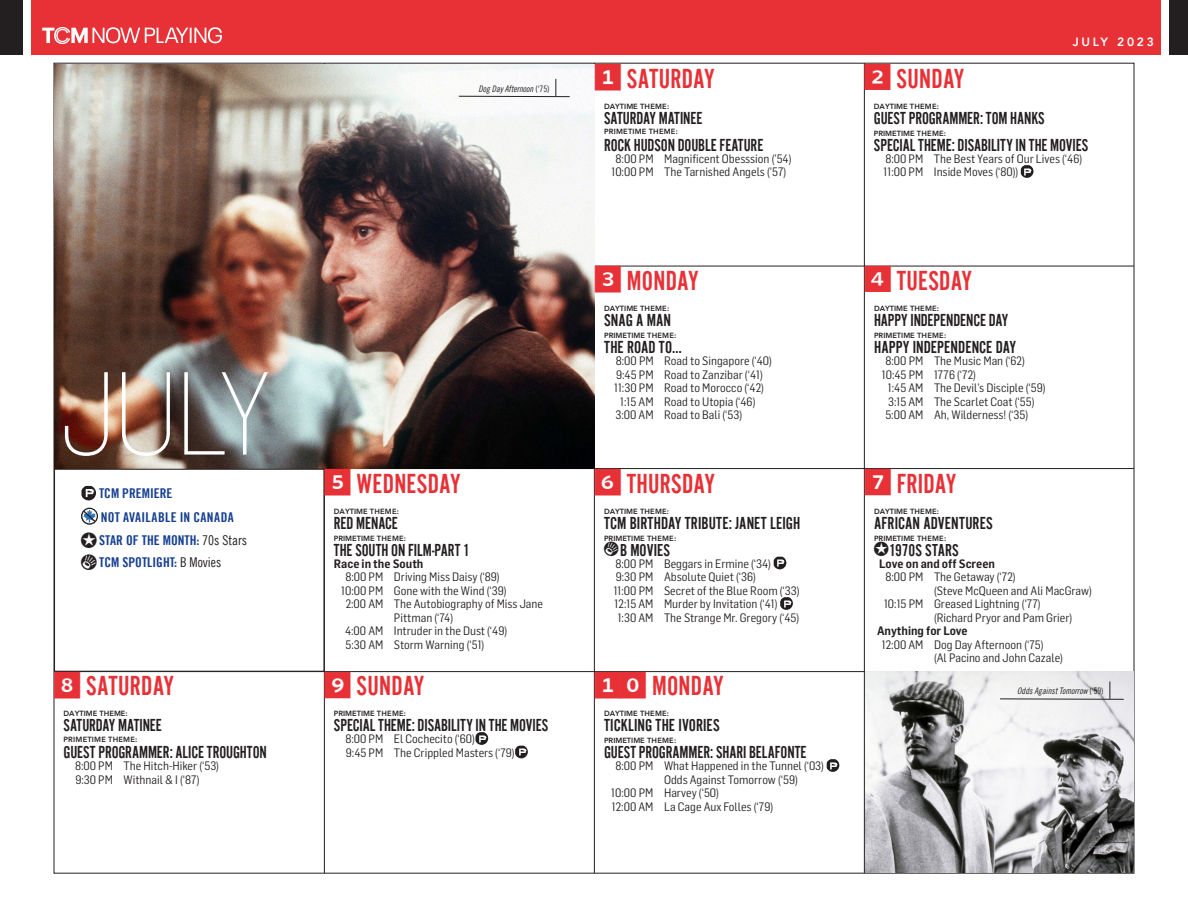
<style>
.page{position:relative;width:1188px;height:918px;background:#fff}
.page>*{position:absolute;margin:0;border:0;box-sizing:border-box;transform-origin:0 0}
.t1{font:200 115.5px "Flama Semicondensed";color:#fff}
.t2{font:28.5px "Alternate Gothic Com No 2";letter-spacing:.01em;color:#e83137}
.t3{font:18px "Alternate Gothic Com No 2";letter-spacing:-.005em;color:#231f20}
.t4{font:17.85px "Alternate Gothic Com No 2";color:#231f20}
.Sidebar_SUB_1{font:13.5px "Trade Gothic Bold 4";color:#143e8f}
.Sidebar_SUB_1-2{font:13.5px "Trade Gothic Bold 4";letter-spacing:.025em;color:#143e8f}
.t5{font:12px/13.5px "Flama Semicondensed";color:#231f20}
.t6{font:600 12px "Flama Semicondensed";color:#231f20}
.HEADER_unlocked{font:800 12px "Avenir";letter-spacing:.23em;color:#fff}
.t7{font:italic 9px "Trade Gothic Regular 2";color:#231f20;scale:.95 1}
.t8{font:800 7.5px "Avenir";color:#231f20}
.t9{font:800 7.5px "Avenir";letter-spacing:.025em;color:#231f20}
.s1{font-family:"TCM2 guide";font-size:19.5px;color:#231f20}
.s2{font-family:"Trade Gothic Regular 2";color:#231f20}
.s3{font-family:"Whitney Index Black Square Bd";font-size:31.5px}
.s4{font-style:normal}
.s5{font-family:"TCM2 guide";font-size:18px}
</style>
<div class="page">
<hr style="left:54px;top:266px;width:1080px;height:1px;background:#231f20">
<hr style="left:54px;top:468px;width:1080px;height:1px;background:#231f20">
<hr style="left:54px;top:671px;width:1080px;height:1px;background:#231f20">
<hr style="left:594px;top:63px;width:1px;height:810px;background:#231f20">
<hr style="left:324px;top:63px;width:1px;height:810px;background:#231f20">
<hr style="left:864px;top:63px;width:1px;height:810px;background:#231f20">
<img style="left:865px;top:672px;width:268px;height:201px">
<img style="left:55px;top:64px;width:539px;height:405px">
<div style="left:32px;top:0;width:1129px;height:54px;background:#e83137"></div>
<div style="left:0;top:0;width:23px;height:54px;background:#231f20"></div>
<div style="left:1170px;top:0;width:18px;height:54px;background:#231f20"></div>
<div style="left:1020px;top:165px;width:14px;height:13px;background:#dbdadb;border-radius:50%"></div>
<svg style="left:1021px;top:165px;width:13px;height:13px"></svg>
<div style="left:54px;top:469px;width:270px;height:203px;border:1px solid #231f20"></div>
<div style="left:773px;top:556px;width:13px;height:13px;background:#bcbbbb;border-radius:50%"></div>
<svg style="left:774px;top:557px;width:12px;height:12px"></svg>
<svg style="left:780px;top:597px;width:13px;height:13px"></svg>
<div style="left:475px;top:732px;width:13px;height:13px;background:#939191;border-radius:50%"></div>
<svg style="left:476px;top:732px;width:12px;height:13px"></svg>
<div style="left:515px;top:745px;width:13px;height:13px;background:#b4b3b3;border-radius:50%"></div>
<svg style="left:515px;top:746px;width:13px;height:12px"></svg>
<img style="left:81px;top:486px;width:15px;height:14px">
<svg style="left:81px;top:508px;width:17px;height:17px"></svg>
<div style="left:826px;top:759px;width:13px;height:13px;background:#b7b6b6;border-radius:50%"></div>
<svg style="left:827px;top:759px;width:12px;height:13px"></svg>
<svg style="left:42px;top:27px;width:180px;height:17px"></svg>
<hr style="left:459px;top:96px;width:111px;height:1px;background:#231f20">
<svg style="left:556px;top:79px;width:1px;height:17px"></svg>
<hr style="left:1000px;top:699px;width:124px;height:1px;background:#231f20">
<svg style="left:1110px;top:681px;width:1px;height:18px"></svg>
<p class="t1" style="left:60px;top:340px;width:213px">JULY</p>
<p class="Sidebar_SUB_1" style="left:99px;top:487px;width:75px">TCM PREMIERE</p>
<p class="Sidebar_SUB_1-2" style="left:101px;top:511px;width:135px">NOT AVAILABLE IN CANADA</p>
<p class="Sidebar_SUB_1" style="left:81px;top:534px;width:168px"><span class="s1">S</span>STAR OF THE MONTH: <span class="s2">70s Stars</span></p>
<p class="Sidebar_SUB_1" style="left:81px;top:556px;width:142px"><span class="s1">P</span>TCM SPOTLIGHT: <span class="s2">B Movies</span></p>
<p class="t2" style="left:52px;top:672px;width:124px"><span class="s3">8</span>SATURDAY</p>
<p class="t8" style="left:64px;top:708px;width:66px">DAYTIME THEME:</p>
<p class="t3" style="left:64px;top:716px;width:100px">SATURDAY MATINEE</p>
<p class="t9" style="left:64px;top:733px;width:75px">PRIMETIME THEME:</p>
<p class="t3" style="left:64px;top:743px;width:205px">GUEST PROGRAMMER: ALICE TROUGHTON</p>
<p class="t5" style="left:75px;top:759px;width:145px">8:00 PM The Hitch-Hiker (‘53)</p>
<p class="t5" style="left:75px;top:772px;width:126px">9:30 PM Withnail &amp; I (‘87)</p>
<p class="t7" style="left:479px;top:84px;width:76px">Dog DayAfternoon <span class="s4">( ‘ 7 5 )</span></p>
<p class="t2" style="left:322px;top:469px;width:140px"><span class="s3">5</span>WEDNESDAY</p>
<p class="t8" style="left:334px;top:505px;width:67px">DAYTIME THEME:</p>
<p class="t3" style="left:334px;top:514px;width:66px">RED MENACE</p>
<p class="t8" style="left:334px;top:532px;width:74px">PRIMETIME THEME:</p>
<p class="t3" style="left:334px;top:541px;width:137px">THE SOUTH ON FILM-PART 1</p>
<p class="t6" style="left:334px;top:556px;width:91px">Race in the South</p>
<p class="t5" style="left:345px;top:570px;width:156px">8:00 PM Driving Miss Daisy (‘89)</p>
<p class="t5" style="left:341px;top:583px;width:167px">10:00 PM Gone with the Wind (‘39)</p>
<p class="t5" style="left:346px;top:597px;width:199px">2:00 AM The Autobiography of Miss Jane</p>
<p class="t5" style="left:394px;top:610px;width:61px">Pittman (‘74)</p>
<p class="t5" style="left:345px;top:624px;width:164px">4:00 AM Intruder in the Dust (‘49)</p>
<p class="t5" style="left:346px;top:637px;width:140px">5:30 AM Storm Warning (‘51)</p>
<p class="t2" style="left:322px;top:672px;width:104px"><span class="s3">9</span>SUNDAY</p>
<p class="t8" style="left:334px;top:708px;width:74px">PRIMETIME THEME:</p>
<p class="t3" style="left:334px;top:716px;width:216px">SPECIAL THEME: DISABILITY IN THE MOVIES</p>
<p class="t5" style="left:345px;top:732px;width:131px">8:00 PM El Cochecito (‘60)</p>
<p class="t5" style="left:346px;top:745px;width:170px">9:45 PM The Crippled Masters (‘79)</p>
<p class="t2" style="left:592px;top:64px;width:124px"><span class="s3">1</span>SATURDAY</p>
<p class="t8" style="left:604px;top:100px;width:67px">DAYTIME THEME:</p>
<p class="t3" style="left:604px;top:109px;width:100px">SATURDAY MATINEE</p>
<p class="t9" style="left:604px;top:126px;width:75px">PRIMETIME THEME:</p>
<p class="t3" style="left:604px;top:136px;width:161px">ROCK HUDSON DOUBLE FEATURE</p>
<p class="t5" style="left:616px;top:151px;width:177px">8:00 PM Magnificent Obesssion (’54)</p>
<p class="t5" style="left:611px;top:165px;width:176px">10:00 PM The Tarnished Angels (’57)</p>
<p class="t2" style="left:592px;top:267px;width:108px"><span class="s3">3</span>MONDAY</p>
<p class="t8" style="left:604px;top:303px;width:67px">DAYTIME THEME:</p>
<p class="t3" style="left:604px;top:311px;width:69px">SNAG A MAN</p>
<p class="t8" style="left:604px;top:330px;width:74px">PRIMETIME THEME:</p>
<p class="t3" style="left:604px;top:338px;width:79px">THE ROAD TO…</p>
<p class="t5" style="left:616px;top:354px;width:158px">8:00 PM Road to Singapore (‘40)</p>
<p class="t5" style="left:616px;top:367px;width:148px">9:45 PM Road to Zanzibar (‘41)</p>
<p class="t5" style="left:614px;top:381px;width:151px">11:30 PM Road to Morocco (‘42)</p>
<p class="t5" style="left:620px;top:394px;width:137px">1:15 AM Road to Utopia (‘46)</p>
<p class="t5" style="left:615px;top:408px;width:128px">3:00 AM Road to Bali (‘53)</p>
<p class="t2" style="left:592px;top:469px;width:124px"><span class="s3">6</span>THURSDAY</p>
<p class="t8" style="left:604px;top:505px;width:67px">DAYTIME THEME:</p>
<p class="t3" style="left:604px;top:514px;width:198px">TCM BIRTHDAY TRIBUTE: JANET LEIGH</p>
<p class="t8" style="left:604px;top:532px;width:74px">PRIMETIME THEME:</p>
<p class="t4" style="left:604px;top:541px;width:68px"><span class="s5">P</span>B MOVIES</p>
<p class="t5" style="left:615px;top:556px;width:157px">8:00 PM Beggars in Ermine (‘34)</p>
<p class="t5" style="left:616px;top:570px;width:142px">9:30 PM Absolute Quiet (‘36)</p>
<p class="t5" style="left:614px;top:583px;width:187px">11:00 PM Secret of the Blue Room (‘33)</p>
<p class="t5" style="left:615px;top:597px;width:164px">12:15 AM Murder by Invitation (‘41)</p>
<p class="t5" style="left:618px;top:610px;width:183px">1:30 AM The Strange Mr. Gregory (‘45)</p>
<p class="t2" style="left:592px;top:672px;width:133px"><span class="s3">10</span>MONDAY</p>
<p class="t8" style="left:604px;top:708px;width:67px">DAYTIME THEME:</p>
<p class="t3" style="left:604px;top:716px;width:117px">TICKLING THE IVORIES</p>
<p class="t8" style="left:604px;top:735px;width:74px">PRIMETIME THEME:</p>
<p class="t3" style="left:604px;top:743px;width:204px">GUEST PROGRAMMER: SHARI BELAFONTE</p>
<p class="t5" style="left:615px;top:759px;width:210px">8:00 PM What Happened in the Tunnel (‘03)</p>
<p class="t5" style="left:664px;top:772px;width:135px">Odds Against Tomorrow (‘59)</p>
<p class="t5" style="left:611px;top:786px;width:109px">10:00 PM Harvey (‘50)</p>
<p class="t5" style="left:612px;top:799px;width:163px">12:00 AM La Cage Aux Folles (‘79)</p>
<p class="HEADER_unlocked" style="left:1073px;top:33px;width:83px">JULY 2023</p>
<p class="t2" style="left:862px;top:64px;width:104px"><span class="s3">2</span>SUNDAY</p>
<p class="t8" style="left:874px;top:100px;width:67px">DAYTIME THEME:</p>
<p class="t3" style="left:874px;top:109px;width:172px">GUEST PROGRAMMER: TOM HANKS</p>
<p class="t8" style="left:874px;top:127px;width:74px">PRIMETIME THEME:</p>
<p class="t3" style="left:874px;top:136px;width:216px">SPECIAL THEME: DISABILITY IN THE MOVIES</p>
<p class="t5" style="left:885px;top:151px;width:198px">8:00 PM The Best Years of Our Lives (‘46)</p>
<p class="t5" style="left:884px;top:165px;width:136px">11:00 PM Inside Moves (‘80))</p>
<p class="t2" style="left:862px;top:267px;width:112px"><span class="s3">4</span>TUESDAY</p>
<p class="t8" style="left:874px;top:303px;width:67px">DAYTIME THEME:</p>
<p class="t3" style="left:874px;top:311px;width:136px">HAPPY INDEPENDENCE DAY</p>
<p class="t8" style="left:874px;top:330px;width:74px">PRIMETIME THEME:</p>
<p class="t3" style="left:874px;top:338px;width:144px">HAPPY INDEPENDENCE DAY</p>
<p class="t5" style="left:885px;top:354px;width:141px">8:00 PM The Music Man (‘62)</p>
<p class="t5" style="left:882px;top:367px;width:96px">10:45 PM 1776 (‘72)</p>
<p class="t5" style="left:888px;top:381px;width:159px">1:45 AM The Devil’s Disciple (‘59)</p>
<p class="t5" style="left:888px;top:394px;width:148px">3:15 AM The Scarlet Coat (‘55)</p>
<p class="t5" style="left:885px;top:408px;width:144px">5:00 AM Ah, Wilderness! (‘35)</p>
<p class="t2" style="left:862px;top:469px;width:96px"><span class="s3">7</span>FRIDAY</p>
<p class="t8" style="left:874px;top:505px;width:67px">DAYTIME THEME:</p>
<p class="t3" style="left:874px;top:514px;width:120px">AFRICAN ADVENTURES</p>
<p class="t8" style="left:874px;top:532px;width:74px">PRIMETIME THEME:</p>
<p class="t4" style="left:874px;top:541px;width:86px"><span class="s5">S</span>1970S STARS</p>
<p class="t6" style="left:879px;top:556px;width:117px">Love on and off Screen</p>
<p class="t5" style="left:934px;top:570px;width:159px;text-indent:-49px">8:00 PM The Getaway (‘72)<br>(Steve McQueen and Ali MacGraw)</p>
<p class="t5" style="left:884px;top:597px;width:158px">10:15 PM Greased Lightning (‘77)</p>
<p class="t5" style="left:934px;top:610px;width:140px">(Richard Pryor and Pam Grier)</p>
<p class="t6" style="left:877px;top:623px;width:92px">Anything for Love</p>
<p class="t5" style="left:882px;top:637px;width:163px">12:00 AM Dog Day Afternoon (‘75)</p>
<p class="t5" style="left:934px;top:651px;width:130px">(Al Pacino and John Cazale)</p>
<p class="t7" style="left:1017px;top:687px;width:92px">OddsAgainstTomorrow <span class="s4">( ‘ 5 9 )</span></p>
</div>
